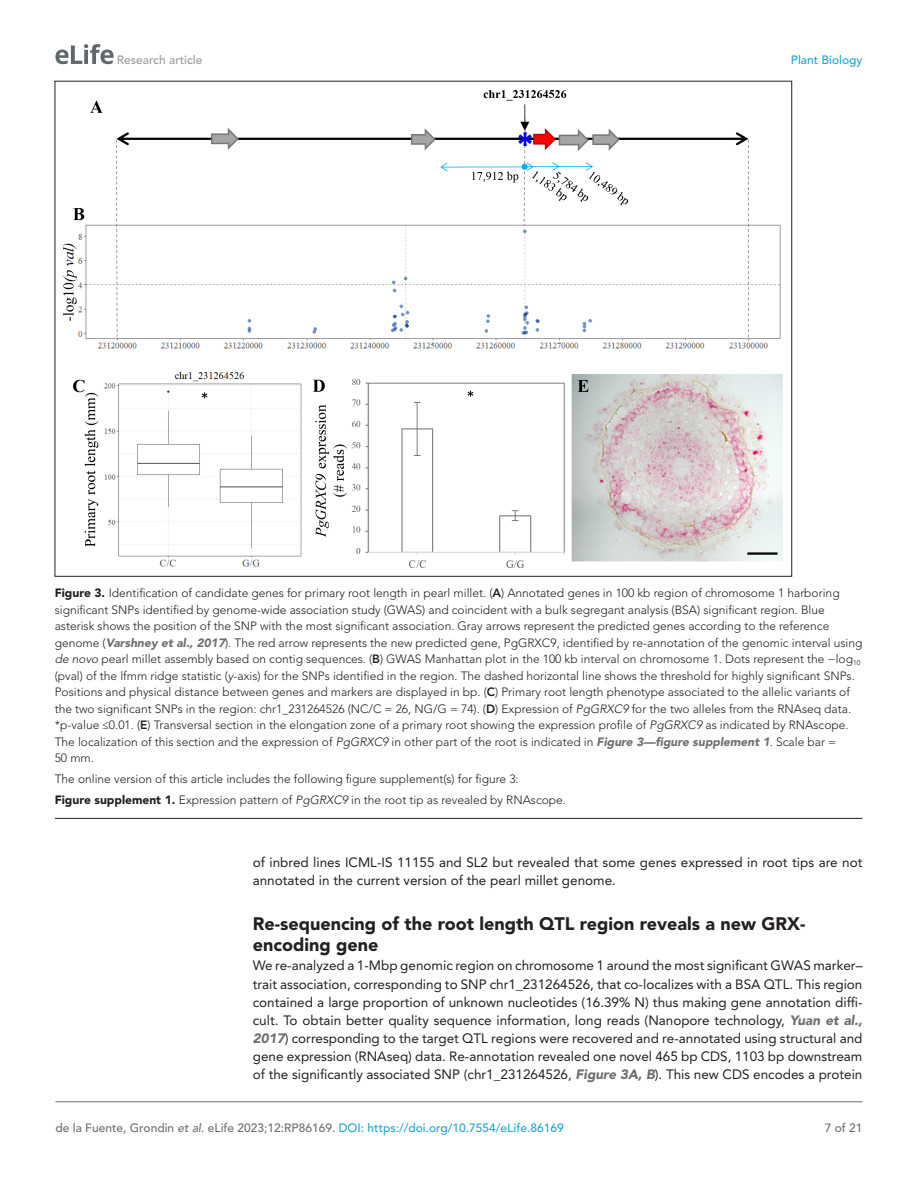
<style>
.page{position:relative;width:918px;height:1188px;background:#fff}
.page>*{position:absolute;margin:0;border:0;box-sizing:border-box;transform-origin:0 0}
.t1{font:900 18px/21px "Avenir LT Std";color:#231f20}
.t2{font:13.5px/18px "Avenir LT Std";color:#231f20}
.t3{font:300 12px/16.5px "Avenir LT Std";color:#231f20}
.t4{font:500 12px "Avenir LT Std";color:#6e6e70}
.t5{font:500 12px "Avenir LT Std";color:#9a9a9a}
.t6{font:500 12px "Avenir LT Std";color:#1ea4d7}
.s1{font-weight:900}
.s2{font-weight:800}
.s3{font-weight:900;font-style:italic;color:#6e6e70}
.s4{font-style:italic}
.s5{color:#1ea4d7}
</style>
<div class="page">
<svg style="left:55px;top:44px;width:59px;height:20px"></svg>
<hr style="left:56px;top:1101px;width:806px;height:1px;background:#6e6e70">
<hr style="left:55px;top:818px;width:807px;height:1px;background:#231f20">
<img style="left:64px;top:90px;width:719px;height:477px">
<p class="t5" style="left:117px;top:53px;width:87px">Research article</p>
<p class="t6" style="left:791px;top:53px;width:73px">Plant Biology</p>
<p class="t3" style="left:55px;top:585px;width:809px"><span class="s1">Figure 3.</span> Identification of candidate genes for primary root length in pearl millet. (<span class="s2">A</span>) Annotated genes in 100 kb region of chromosome 1 harboring significant SNPs identified by genome-wide association study (GWAS) and coincident with a bulk segregant analysis (BSA) significant region. Blue asterisk shows the position of the SNP with the most significant association. Gray arrows represent the predicted genes according to the reference genome (<span class="s3">Varshney et al., 2017</span>). The red arrow represents the new predicted gene, PgGRXC9, identified by re-annotation of the genomic interval using <span class="s4">de novo</span> pearl millet assembly based on contig sequences. (<span class="s2">B</span>) GWAS Manhattan plot in the 100 kb interval on chromosome 1. Dots represent the −log<sub>10 </sub>(pval) of the lfmm ridge statistic (<span class="s4">y</span>-axis) for the SNPs identified in the region. The dashed horizontal line shows the threshold for highly significant SNPs.<br>Positions and physical distance between genes and markers are displayed in bp. (<span class="s2">C</span>) Primary root length phenotype associated to the allelic variants of the two significant SNPs in the region: chr1_231264526 (NC/C = 26, NG/G = 74). (<span class="s2">D</span>) Expression of <span class="s4">PgGRXC9</span> for the two alleles from the RNAseq data. *p-value ≤0.01. (<span class="s2">E</span>) Transversal section in the elongation zone of a primary root showing the expression profile of <span class="s4">PgGRXC9</span> as indicated by RNAscope.<br>The localization of this section and the expression of <span class="s4">PgGRXC9</span> in other part of the root is indicated in <span class="s3">Figure 3—figure supplement 1</span>. Scale bar =<br>50 mm.</p>
<p class="t3" style="left:55px;top:769px;width:513px;line-height:21px">The online version of this article includes the following figure supplement(s) for figure 3:<br><span class="s1">Figure supplement 1.</span> Expression pattern of <span class="s4">PgGRXC9</span> in the root tip as revealed by RNAscope.</p>
<p class="t2" style="left:253px;top:853px;width:611px">of inbred lines ICML-IS 11155 and SL2 but revealed that some genes expressed in root tips are not annotated in the current version of the pearl millet genome.</p>
<h1 class="t1" style="left:253px;top:913px;width:554px">Re-sequencing of the root length QTL region reveals a new GRX&shy;encoding gene</h1>
<p class="t2" style="left:253px;top:957px;width:611px;text-align:justify">We re-analyzed a 1-Mbp genomic region on chromosome 1 around the most significant GWAS marker– trait association, corresponding to SNP chr1_231264526, that co-localizes with a BSA QTL. This region contained a large proportion of unknown nucleotides (16.39% N) thus making gene annotation diffi&shy;cult. To obtain better quality sequence information, long reads (Nanopore technology, <span class="s3">Yuan et al., 2017</span>) corresponding to the target QTL regions were recovered and re-annotated using structural and gene expression (RNAseq) data. Re-annotation revealed one novel 465 bp CDS, 1103 bp downstream of the significantly associated SNP (chr1_231264526, <span class="s3">Figure 3A, B</span>). This new CDS encodes a protein</p>
<p class="t4" style="left:56px;top:1121px;width:510px">de la Fuente, Grondin <span class="s4">et al</span>. eLife 2023;12:RP86169. <span class="s5">DOI: https://doi.org/10.7554/eLife.86169</span></p>
<p class="t4" style="left:825px;top:1121px;width:39px">7 of 21</p>
</div>
